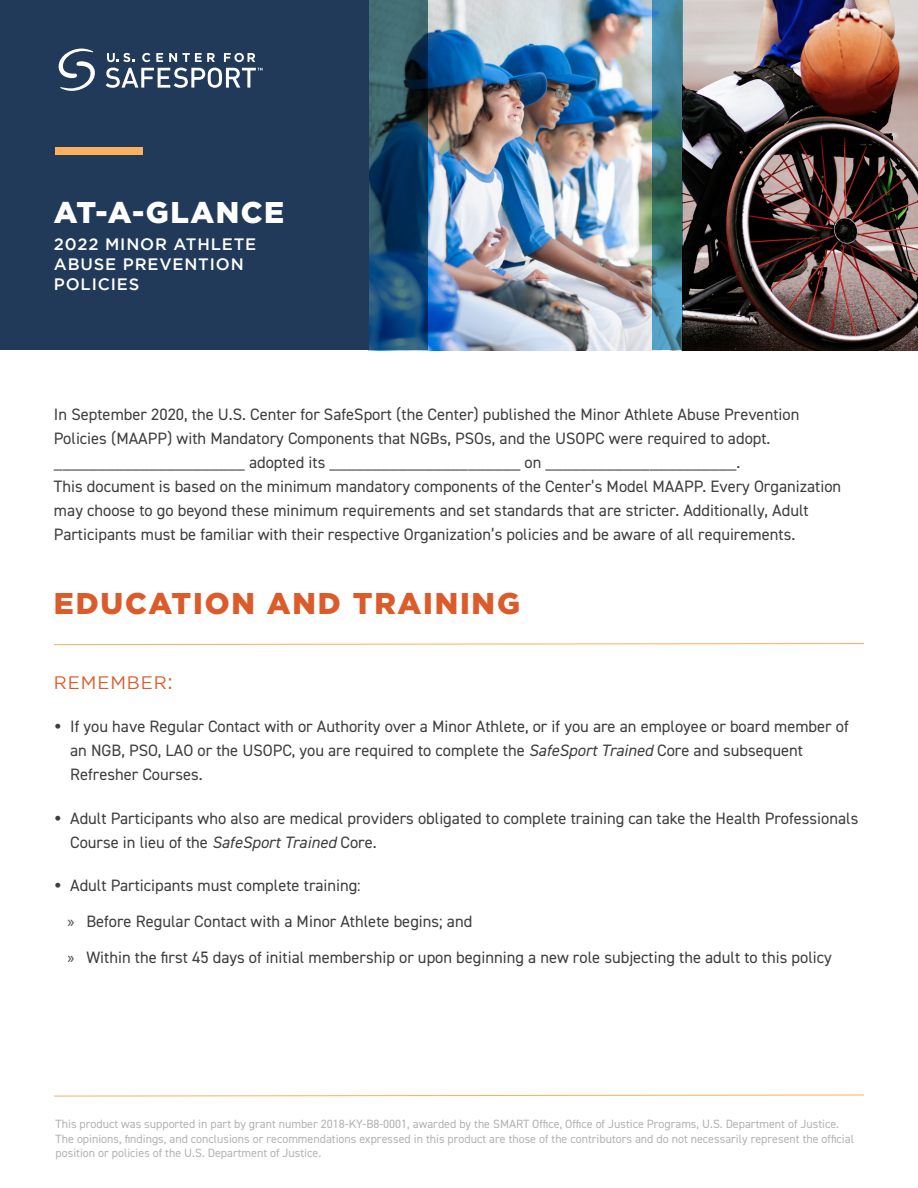
<style>
.page{position:relative;width:918px;height:1188px;background:#fff}
.page>*{position:absolute;margin:0;border:0;box-sizing:border-box;transform-origin:0 0}
.t1{font:900 30px "Gotham";letter-spacing:.06em;color:#db5b2a}
.t2{font:900 30px "Gotham";letter-spacing:.05em;color:#fff}
.t3{font:18px "Gotham";letter-spacing:.05em;color:#db5b2a}
.t4{font:16.5px/24px "DIN2014";color:#3e3e3f}
.t5{font:500 16.5px/19.8px "Gotham";letter-spacing:.05em;color:#fff}
.t6{font:12px/14.4px "DIN2014";color:#b4b2b2}
.s1{font-size:21px}
.s2{font-family:"Gotham";font-weight:700}
.s3{font-style:italic}
.s4{font-family:"Myriad Pro"}
</style>
<div class="page">
<img style="left:428px;top:0;width:490px;height:350px">
<svg style="left:369px;top:0;width:59px;height:350px"></svg>
<div style="left:0;top:0;width:369px;height:350px;background:#213a59"></div>
<svg style="left:106px;top:68px;width:157px;height:20px"></svg>
<svg style="left:58px;top:49px;width:37px;height:42px"></svg>
<svg style="left:107px;top:53px;width:28px;height:9px"></svg>
<svg style="left:142px;top:53px;width:8px;height:9px"></svg>
<svg style="left:156px;top:53px;width:7px;height:9px"></svg>
<svg style="left:169px;top:53px;width:46px;height:9px"></svg>
<svg style="left:224px;top:53px;width:31px;height:9px"></svg>
<div style="left:56px;top:147px;width:87px;height:7px;background:#fab05f"></div>
<svg style="left:54px;top:643px;width:810px;height:2px"></svg>
<svg style="left:54px;top:1094px;width:810px;height:3px"></svg>
<svg style="left:652px;top:0;width:31px;height:350px"></svg>
<h1 class="t2" style="left:54px;top:195px;width:232px">AT-A-GLANCE</h1>
<p class="t5" style="left:54px;top:234px;width:204px">2022 MINOR ATHLETE<br>ABUSE PREVENTION<br>POLICIES</p>
<p class="t4" style="left:54px;top:402px;width:789px">In September 2020, the U.S. Center for SafeSport (the Center) published the Minor Athlete Abuse Prevention Policies (MAAPP) with Mandatory Components that NGBs, PSOs, and the USOPC were required to adopt. ______________________ adopted its ______________________ on ______________________.<br>This document is based on the minimum mandatory components of the Center’s Model MAAPP. Every Organization may choose to go beyond these minimum requirements and set standards that are stricter. Additionally, Adult Participants must be familiar with their respective Organization’s policies and be aware of all requirements.</p>
<h1 class="t1" style="left:54px;top:586px;width:468px">EDUCATION AND TRAINING</h1>
<p class="t3" style="left:54px;top:672px;width:121px">REMEMBER<span class="s1">:</span></p>
<p class="t4" style="left:70px;top:714px;width:780px;text-indent:-16px"><span class="s2">•</span> If you have Regular Contact with or Authority over a Minor Athlete, or if you are an employee or board member of an NGB, PSO, LAO or the USOPC, you are required to complete the <span class="s3">SafeSport Trained</span> Core and subsequent<br>Refresher Courses.</p>
<p class="t4" style="left:70px;top:806px;width:790px;text-indent:-16px"><span class="s2">•</span> Adult Participants who also are medical providers obligated to complete training can take the Health Professionals<br>Course in lieu of the <span class="s3">SafeSport Trained</span> Core.</p>
<p class="t4" style="left:67px;top:867px;width:766px;line-height:36px;text-indent:-14px"><span class="s2">•</span> Adult Participants must complete training:<br><span class="s4">»</span> Before Regular Contact with a Minor Athlete begins; and<br><span class="s4">»</span> Within the first 45 days of initial membership or upon beginning a new role subjecting the adult to this policy</p>
<p class="t6" style="left:56px;top:1117px;width:800px">This product was supported in part by grant number 2018-KY-B8-0001, awarded by the SMART Office, Office of Justice Programs, U.S. Department of Justice.<br>The opinions, findings, and conclusions or recommendations expressed in this product are those of the contributors and do not necessarily represent the official position or policies of the U.S. Department of Justice.</p>
</div>
